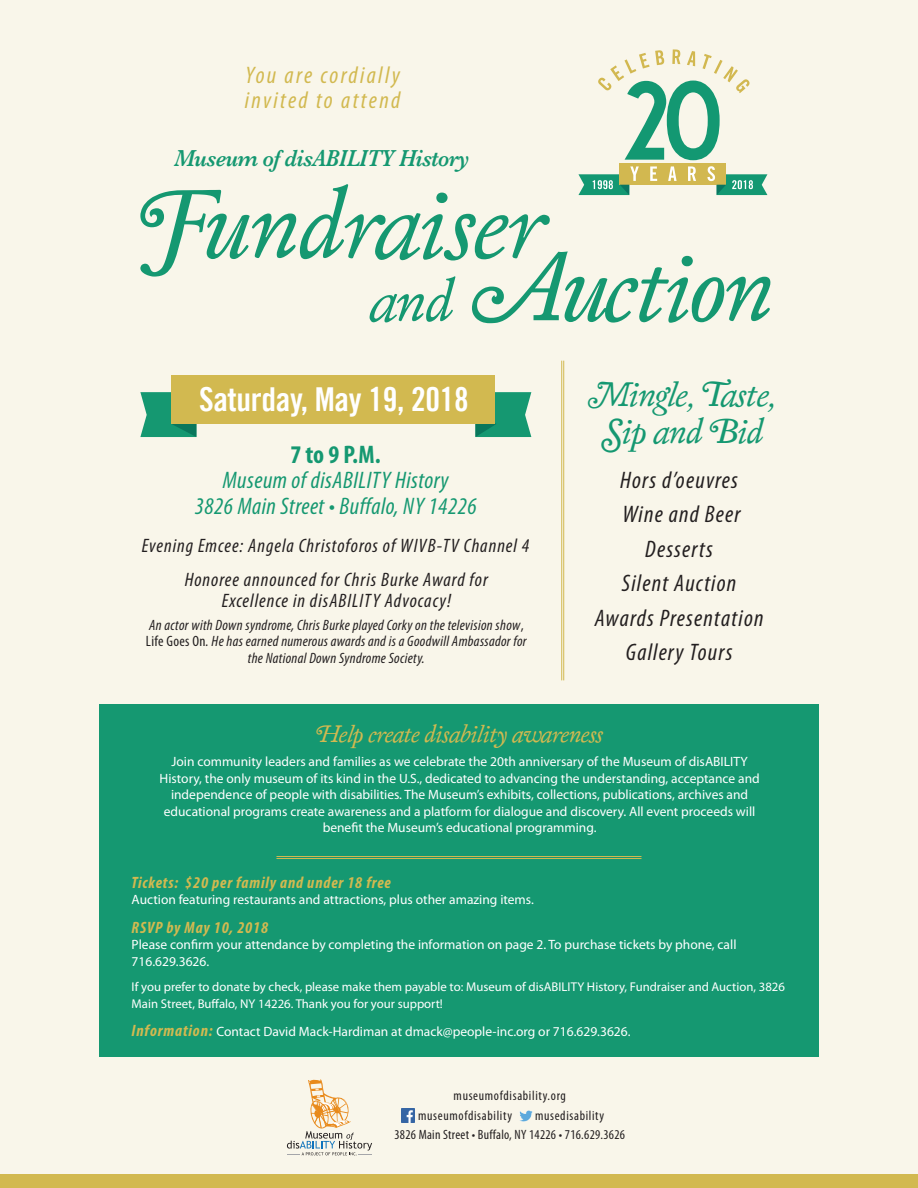
<style>
.page{position:relative;width:918px;height:1188px;background:#f9f6ea}
.page>*{position:absolute;margin:0;border:0;box-sizing:border-box;transform-origin:0 0}
.t1{font:italic 34.5px/37.5px "Kirimomi Swash";color:#159871;text-align:center}
.t2{font:33px "Trade Gothic Bold Cond Twenty";letter-spacing:-.01em;color:#fff}
.t3{font:700 condensed 25.5px "Myriad Pro";color:#159871}
.t4{font:italic condensed 24px/34.3px "Myriad Pro";letter-spacing:.05em;color:#231f20;text-align:center}
.t5{font:italic condensed 24px/25.5px "Myriad Pro";letter-spacing:.02em;color:#159871;text-align:center}
.t6{font:italic condensed 24px/25.5px "Myriad Pro";letter-spacing:.1em;color:#d2b950}
.t7{font:italic 24px "Kirimomi Swash";color:#d2b950}
.t8{font:italic 600 24px "Baskerville";letter-spacing:-.02em;color:#159871;scale:.9 1}
.t9{font:italic condensed 19.5px/34.2px "Myriad Pro";letter-spacing:.05em;color:#231f20;text-align:center}
.t10{font:italic 700 condensed 16.5px "Myriad Pro";letter-spacing:.05em;color:#d2b950}
.t11{font:italic condensed 15px/16.5px "Myriad Pro";letter-spacing:.02em;color:#231f20;text-align:center}
.t12{font:13.5px/16.5px "Myriad Pro";color:#fff}
.t13{font:condensed 13.5px/19.5px "Myriad Pro";letter-spacing:.02em;color:#231f20}
.t14{font:condensed 13.5px/19.5px "Myriad Pro";letter-spacing:.05em;color:#231f20}
.t15{font:12.75px/16.5px "Myriad Pro";color:#fff}
.s1{font-style:normal}
.s2{font-weight:700;font-style:italic;font-stretch:condensed;font-size:16.5px;color:#d2b950}
</style>
<div class="page">
<svg style="left:140px;top:392px;width:56px;height:45px"></svg>
<svg style="left:475px;top:392px;width:56px;height:45px"></svg>
<div style="left:172px;top:376px;width:323px;height:48px;background:#d2b950"></div>
<div style="left:620px;top:163px;width:106px;height:22px;background:#d2b850"></div>
<svg style="left:140px;top:166px;width:630px;height:157px"></svg>
<svg style="left:598px;top:49px;width:152px;height:111px"></svg>
<svg style="left:287px;top:1079px;width:85px;height:77px"></svg>
<img style="left:401px;top:1109px;width:14px;height:13px">
<img style="left:519px;top:1110px;width:14px;height:12px">
<div style="left:0;top:1174px;width:918px;height:14px;background:#d2b950"></div>
<hr style="left:563px;top:361px;width:1px;height:319px;background:#d2b950">
<hr style="left:561px;top:361px;width:1px;height:319px;background:#d2b950">
<div style="left:100px;top:704px;width:719px;height:353px;background:#159871"></div>
<hr style="left:276px;top:856px;width:366px;height:1px;background:#d2b950">
<hr style="left:276px;top:858px;width:366px;height:1px;background:#d2b950">
<h3 class="t6" style="left:245px;top:62px;width:157px">You are cordially invited to attend</h3>
<h3 class="t8" style="left:174px;top:142px;width:330px">Museum of disABILITY History</h3>
<h2 class="t2" style="left:199px;top:380px;width:271px">Saturday, May 19, 2018</h2>
<h3 class="t3" style="left:291px;top:438px;width:92px">7 to 9 P.M.</h3>
<h3 class="t5" style="left:195px;top:467px;width:284px">Museum of disABILITY History<br>3826 Main Street • Buffalo, NY 14226</h3>
<h3 class="t9" style="left:142px;top:528px;width:389px">Evening Emcee: Angela Christoforos of WIVB-TV Channel 4<br>Honoree announced for Chris Burke Award for</h3>
<h3 class="t9" style="left:222px;top:583px;width:231px">Excellence in disABILITY Advocacy!</h3>
<p class="t11" style="left:146px;top:616px;width:382px">An actor with Down syndrome, Chris Burke played Corky on the television show<span class="s1">,<br>Life Goes On</span>. He has earned numerous awards and is a Goodwill Ambassador for the National Down Syndrome Society.</p>
<h1 class="t1" style="left:588px;top:375px;width:190px">Mingle, Taste,<br>Sip and Bid</h1>
<h3 class="t4" style="left:595px;top:463px;width:170px">Hors d’oeuvres<br>Wine and Beer<br>Desserts<br>Silent Auction<br>Awards Presentation<br>Gallery Tours</h3>
<h3 class="t7" style="left:316px;top:720px;width:288px">Help create disability awareness</h3>
<p class="t12" style="left:159px;top:753px;width:602px;text-align:center">Join community leaders and families as we celebrate the 20th anniversary of the Museum of disABILITY History, the only museum of its kind in the U.S., dedicated to advancing the understanding, acceptance and independence of people with disabilities. The Museum’s exhibits, collections, publications, archives and educational programs create awareness and a platform for dialogue and discovery. All event proceeds will benefit the Museum’s educational programming.</p>
<p class="t10" style="left:132px;top:872px;width:261px">Tickets: $20 per family and under 18 free</p>
<p class="t12" style="left:132px;top:891px;width:404px">Auction featuring restaurants and attractions, plus other amazing items.</p>
<p class="t10" style="left:132px;top:917px;width:138px">RSVP by May 10, 2018</p>
<p class="t12" style="left:132px;top:936px;width:606px">Please confirm your attendance by completing the information on page 2. To purchase tickets by phone, call<br>716.629.3626.</p>
<p class="t15" style="left:132px;top:978px;width:655px">If you prefer to donate by check, please make them payable to: Museum of disABILITY History, Fundraiser and Auction, 3826<br>Main Street, Buffalo, NY 14226. Thank you for your support!</p>
<p class="t12" style="left:132px;top:1023px;width:500px"><span class="s2">Information:</span> Contact David Mack-Hardiman at dmack@people-inc.org or 716.629.3626.</p>
<p class="t14" style="left:418px;top:1086px;width:149px;text-indent:35px">museumofdisability.org museumofdisability</p>
<p class="t13" style="left:395px;top:1105px;width:232px;text-indent:141px">musedisability<br>3826 Main Street • Buffalo, NY 14226 • 716.629.3626</p>
</div>
